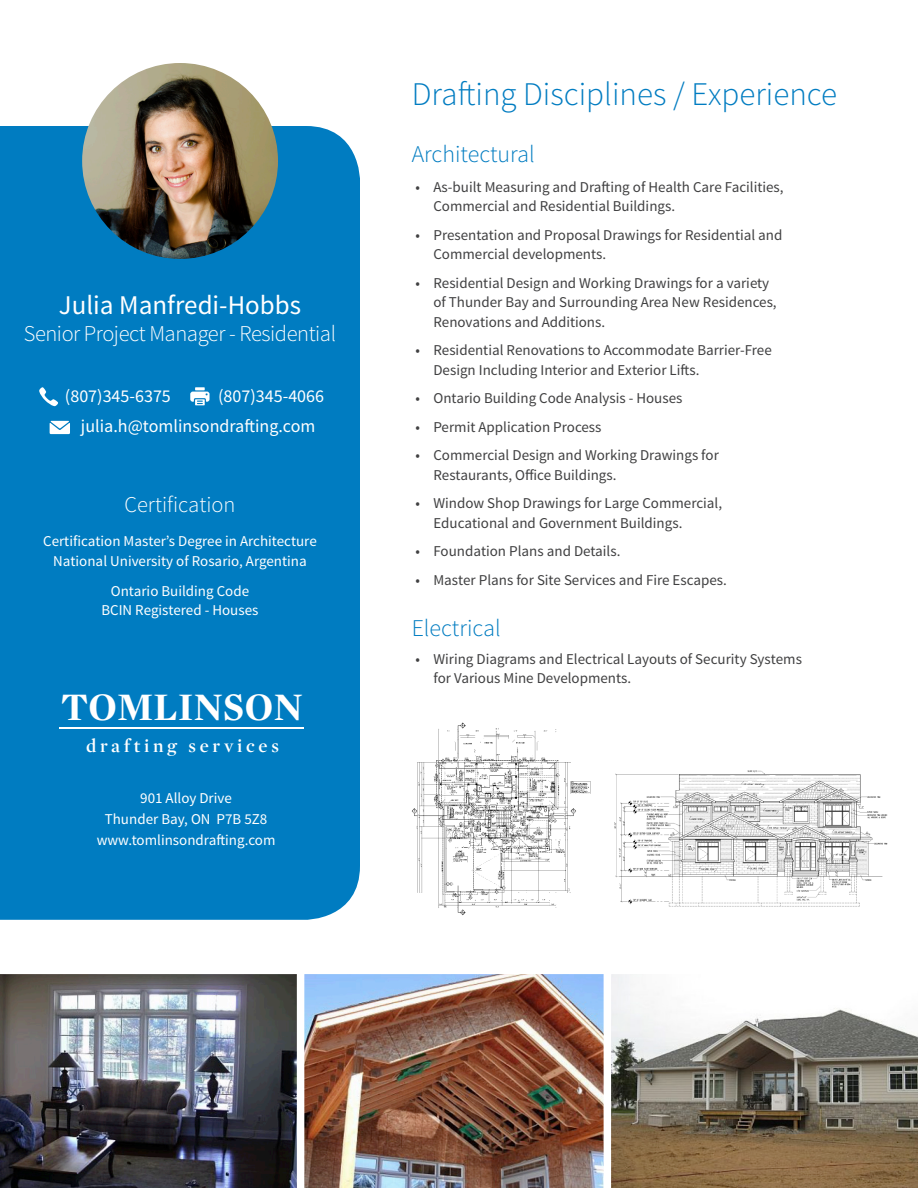
<style>
.page{position:relative;width:918px;height:1188px;background:#fff}
.page>*{position:absolute;margin:0;border:0;box-sizing:border-box;transform-origin:0 0}
.t1{font:700 39.75px "Mercury Display";color:#fff}
.t2{font:300 33px "Source Sans Pro";color:#007cc1}
.t3{font:27px "Source Sans Pro";color:#fff}
.t4{font:300 24px "Source Sans Pro";color:#007cc1}
.t5{font:300 22.5px "Source Sans Pro";letter-spacing:-.02em;color:#fff}
.t6{font:300 22.5px "Source Sans Pro";color:#fff}
.t7{font:600 18.75px "Mercury Display";letter-spacing:.2em;color:#fff}
.t8{font:18px "Source Sans Pro";color:#fff}
.t9{font:15px/19.5px "Source Sans Pro";color:#404041}
.t10{font:15px/19.5px "Source Sans Pro";color:#fff;text-align:center}
</style>
<div class="page">
<div style="left:0;top:126px;width:360px;height:794px;background:#007cc1"></div>
<hr style="left:59px;top:728px;width:244px;height:1px;background:#fff">
<img style="left:82px;top:63px;width:196px;height:196px;border-radius:98px">
<svg style="left:39px;top:387px;width:19px;height:19px"></svg>
<svg style="left:50px;top:421px;width:20px;height:13px"></svg>
<svg style="left:190px;top:387px;width:20px;height:18px"></svg>
<img style="left:0;top:974px;width:297px;height:214px">
<img style="left:304px;top:974px;width:300px;height:214px">
<svg style="left:611px;top:974px;width:307px;height:214px"></svg>
<img style="left:412px;top:722px;width:179px;height:194px">
<img style="left:614px;top:770px;width:274px;height:137px">
<p class="t3" style="left:59px;top:288px;width:244px">Julia Manfredi-Hobbs</p>
<p class="t5" style="left:24px;top:320px;width:314px">Senior Project Manager - Residential</p>
<p class="t8" style="left:65px;top:385px;width:107px">(807)345-6375</p>
<p class="t8" style="left:218px;top:385px;width:107px">(807)345-4066</p>
<p class="t8" style="left:81px;top:415px;width:236px">julia.h@tomlinsondrafting.com</p>
<p class="t6" style="left:124px;top:490px;width:113px">Certification</p>
<p class="t10" style="left:43px;top:532px;width:275px">Certification Master’s Degree in Architecture<br>National University of Rosario, Argentina</p>
<p class="t10" style="left:102px;top:581px;width:158px">Ontario Building Code<br>BCIN Registered - Houses</p>
<p class="t1" style="left:61px;top:683px;width:244px">TOMLINSON</p>
<p class="t7" style="left:86px;top:734px;width:195px">drafting services</p>
<p class="t10" style="left:105px;top:788px;width:164px;line-height:21px">901 Alloy Drive<br>Thunder Bay, ON P7B 5Z8</p>
<p class="t10" style="left:97px;top:831px;width:180px">www.tomlinsondrafting.com</p>
<p class="t2" style="left:412px;top:74px;width:427px">Drafting Disciplines / Experience</p>
<p class="t4" style="left:412px;top:140px;width:125px">Architectural</p>
<p class="t9" style="left:433px;top:177px;width:352px;text-indent:-18px">• As-built Measuring and Drafting of Health Care Facilities,<br>Commercial and Residential Buildings.</p>
<p class="t9" style="left:433px;top:225px;width:351px;text-indent:-18px">• Presentation and Proposal Drawings for Residential and<br>Commercial developments.</p>
<p class="t9" style="left:433px;top:273px;width:345px;text-indent:-18px">• Residential Design and Working Drawings for a variety of Thunder Bay and Surrounding Area New Residences,<br>Renovations and Additions.</p>
<p class="t9" style="left:433px;top:341px;width:340px;text-indent:-18px">• Residential Renovations to Accommodate Barrier-Free<br>Design Including Interior and Exterior Lifts.</p>
<p class="t9" style="left:415px;top:389px;width:269px">• Ontario Building Code Analysis - Houses</p>
<p class="t9" style="left:415px;top:417px;width:188px">• Permit Application Process</p>
<p class="t9" style="left:433px;top:446px;width:287px;text-indent:-18px">• Commercial Design and Working Drawings for<br>Restaurants, Office Buildings.</p>
<p class="t9" style="left:433px;top:494px;width:290px;text-indent:-18px">• Window Shop Drawings for Large Commercial,<br>Educational and Government Buildings.</p>
<p class="t9" style="left:415px;top:542px;width:207px">• Foundation Plans and Details.</p>
<p class="t9" style="left:415px;top:570px;width:313px">• Master Plans for Site Services and Fire Escapes.</p>
<p class="t4" style="left:412px;top:613px;width:91px">Electrical</p>
<p class="t9" style="left:433px;top:649px;width:370px;text-indent:-18px">• Wiring Diagrams and Electrical Layouts of Security Systems for Various Mine Developments.</p>
</div>
